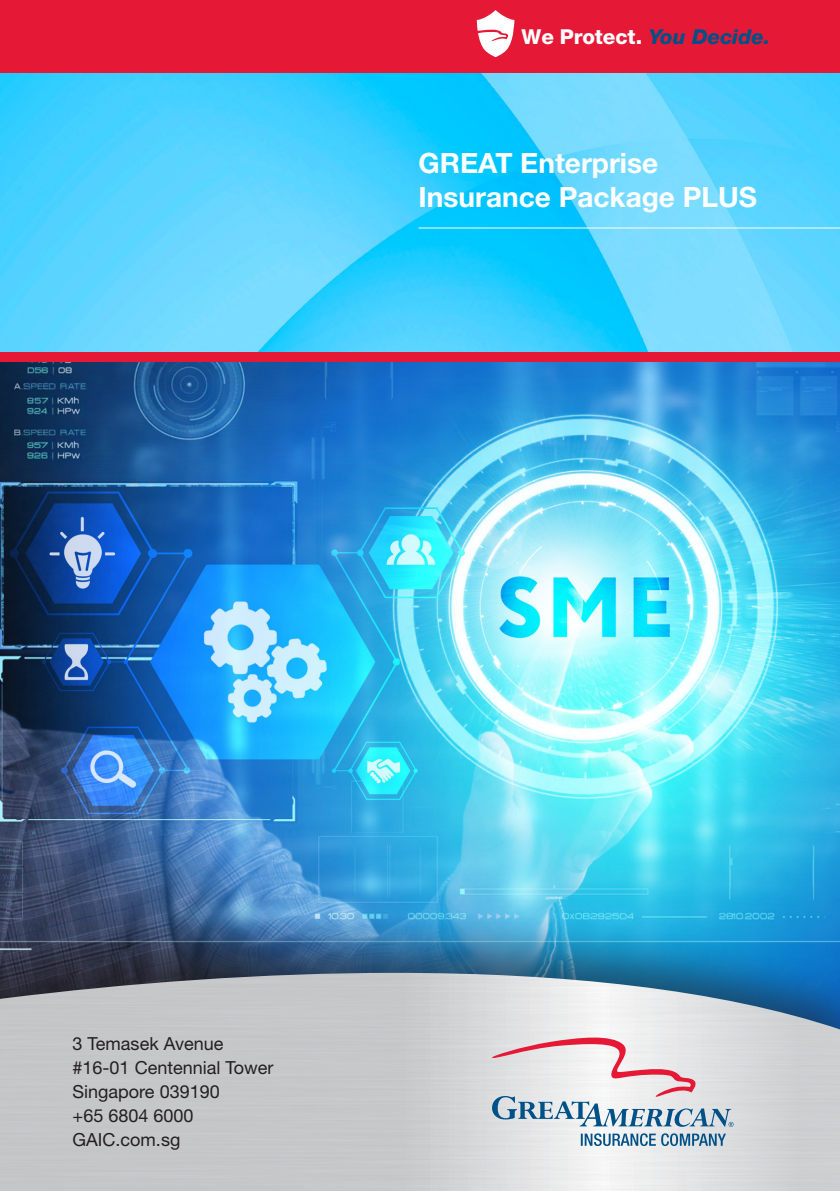
<style>
.page{position:relative;width:840px;height:1191px;background:#fff}
.page>*{position:absolute;margin:0;border:0;box-sizing:border-box;transform-origin:0 0}
.t1{font:700 28px/33.6px "Helvetica Neue LT Std";color:#fff}
.t2{font:800 20.6px "Helvetica Neue LT Std";color:#fff}
.t3{font:18px/24px "Helvetica Neue LT Std";color:#231f20}
.s1{font-style:italic;color:#005187}
</style>
<div class="page">
<img style="left:0;top:72px;width:839px;height:280px">
<img style="left:0;top:361px;width:839px;height:550px">
<hr style="left:418px;top:227px;width:421px;height:1px;background:#fff">
<div style="left:0;top:352px;width:839px;height:9px;background:#e51836"></div>
<div style="left:0;top:911px;width:839px;height:280px;background:#231f20;opacity:.56"></div>
<img style="left:0;top:972px;width:839px;height:219px">
<svg style="left:491px;top:1034px;width:242px;height:112px"></svg>
<div style="left:0;top:0;width:839px;height:72px;background:#e51836"></div>
<svg style="left:476px;top:10px;width:38px;height:47px"></svg>
<p class="t2" style="left:521px;top:25px;width:250px">We Protect. <span class="s1">You Decide.</span></p>
<h1 class="t1" style="left:418px;top:146px;width:340px">GREAT Enterprise<br>Insurance Package PLUS</h1>
<p class="t3" style="left:72px;top:1031px;width:202px">3 Temasek Avenue #16-01 Centennial Tower<br>Singapore 039190<br>+65 6804 6000<br>GAIC.com.sg</p>
</div>
